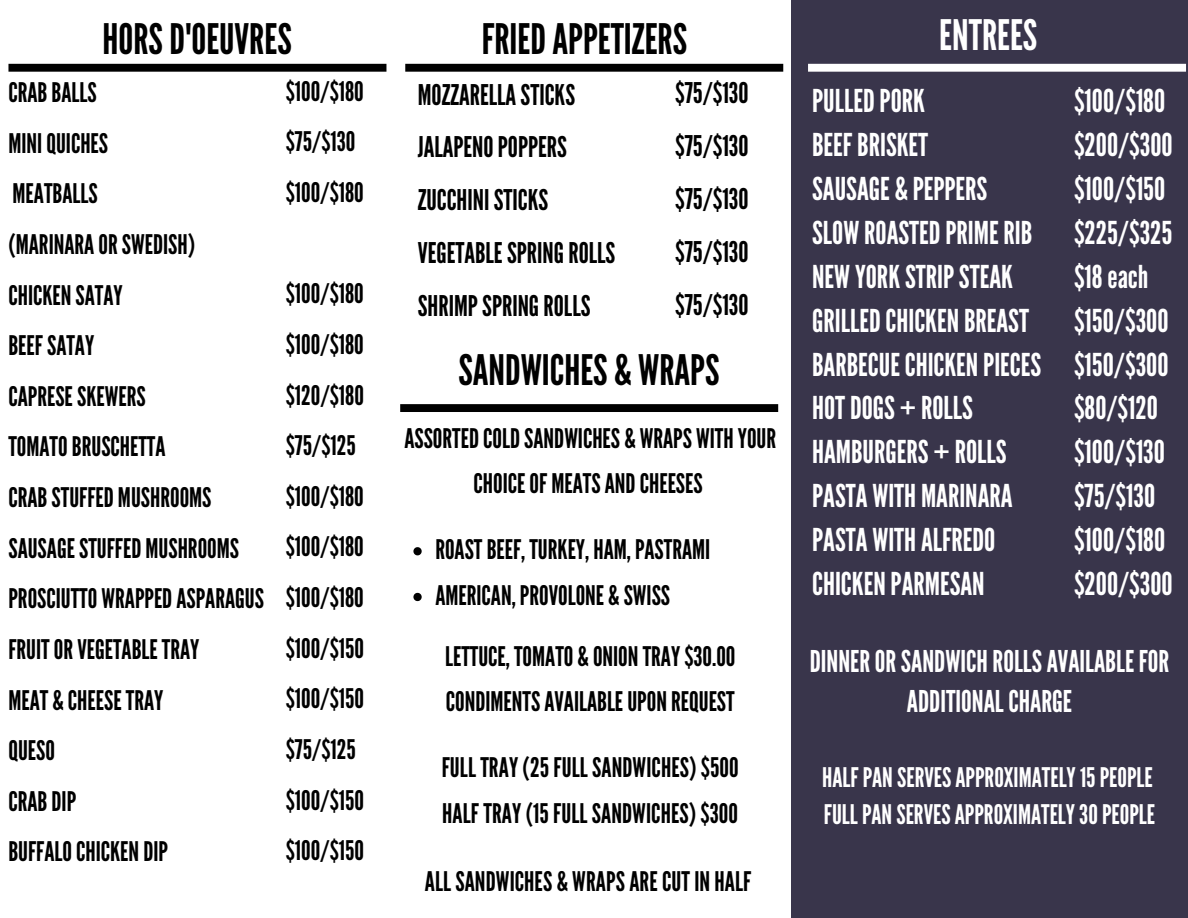
<style>
.page{position:relative;width:1188px;height:918px;background:#fff}
.page>*{position:absolute;margin:0;border:0;box-sizing:border-box;transform-origin:0 0}
.t1{font:42px "League Gothic";color:#000}
.t2{font:42px "League Gothic";color:#fff}
.t3{font:31.5px/43.8px "League Gothic";color:#fff}
.t4{font:30px/40.5px "League Gothic";color:#fff;text-align:center}
.t5{font:28.5px/52.8px "League Gothic";color:#000}
.t6{font:27px/50.7px "League Gothic";color:#000}
.t7{font:27px/37.2px "League Gothic";color:#fff}
</style>
<div class="page">
<div style="left:792px;top:0;width:396px;height:918px;background:#39354b"></div>
<svg style="left:8px;top:64px;width:378px;height:8px;background:#0a0a0a"></svg>
<svg style="left:400px;top:404px;width:378px;height:8px;background:#040404"></svg>
<svg style="left:405px;top:64px;width:378px;height:8px;background:#0a0a0a"></svg>
<svg style="left:808px;top:64px;width:378px;height:8px;background:#f7f6f7"></svg>
<svg style="left:413px;top:547px;width:9px;height:8px"></svg>
<svg style="left:413px;top:593px;width:9px;height:8px"></svg>
<h1 class="t1" style="left:103px;top:15px;width:191px">HORSD'OEUVRES</h1>
<p class="t1" style="left:482px;top:15px;width:207px">FRIEDAPPETIZERS</p>
<p class="t6" style="left:8px;top:68px;width:257px">CRABBALLS<br>MINIQUICHES<br>MEATBALLS (MARINARAORSWEDISH)<br>CHICKENSATAY<br>BEEFSATAY<br>CAPRESESKEWERS<br>TOMATOBRUSCHETTA<br>CRABSTUFFED MUSHROOMS<br>SAUSAGESTUFFED MUSHROOMS<br>PROSCIUTTO WRAPPEDASPARAGUS<br>FRUITORVEGETABLETRAY<br>MEAT &amp; CHEESETRAY<br>QUESO<br>CRABDIP<br>BUFFALOCHICKENDIP</p>
<p class="t6" style="left:286px;top:66px;width:80px">$100/$180 $75/$130 $100/$180</p>
<p class="t6" style="left:286px;top:269px;width:80px">$100/$180 $100/$180</p>
<p class="t6" style="left:286px;top:370px;width:80px">$120/$180</p>
<p class="t6" style="left:286px;top:421px;width:80px">$75/$125 $100/$180 $100/$180 $100/$180 $100/$150 $100/$150</p>
<p class="t6" style="left:286px;top:725px;width:71px">$75/$125</p>
<h1 class="t6" style="left:286px;top:775px;width:80px">$100/$150</h1>
<p class="t6" style="left:286px;top:826px;width:80px">$100/$150</p>
<h1 class="t5" style="left:418px;top:69px;width:199px">MOZZARELLASTICKS<br>JALAPENOPOPPERS<br>ZUCCHINISTICKS<br>VEGETABLESPRINGROLLS<br>SHRIMPSPRINGROLLS</h1>
<p class="t5" style="left:675px;top:67px;width:75px;text-align:justify">$75/$130 $75/$130 $75/$130 $75/$130 $75/$130</p>
<h4 class="t1" style="left:458px;top:345px;width:262px">SANDWICHES &amp; WRAPS</h4>
<h4 class="t6" style="left:404px;top:416px;width:373px;line-height:45.8px;text-align:center">ASSORTEDCOLDSANDWICHES &amp; WRAPS WITHYOUR<br>CHOICEOF MEATSANDCHEESES</h4>
<p class="t6" style="left:435px;top:525px;width:277px">ROASTBEEF,TURKEY,HAM,PASTRAMI</p>
<p class="t6" style="left:435px;top:570px;width:236px">AMERICAN,PROVOLONE &amp; SWISS</p>
<h4 class="t6" style="left:445px;top:634px;width:292px;line-height:45.8px">LETTUCE,TOMATO &amp; ONIONTRAY$30.00<br>CONDIMENTSAVAILABLEUPONREQUEST</h4>
<h4 class="t6" style="left:442px;top:745px;width:299px;line-height:45.8px">FULL TRAY (25 FULL SANDWICHES) $500<br>HALF TRAY (15 FULL SANDWICHES) $300</h4>
<h4 class="t6" style="left:425px;top:857px;width:328px">ALL SANDWICHES &amp; WRAPS ARE CUT IN HALF</h4>
<p class="t2" style="left:939px;top:11px;width:100px">ENTREES</p>
<p class="t3" style="left:812px;top:80px;width:231px">PULLEDPORK<br>BEEFBRISKET<br>SAUSAGE &amp; PEPPERS<br>SLOW ROASTEDPRIMERIB<br>NEW YORKSTRIPSTEAK<br>GRILLEDCHICKENBREAST<br>BARBECUECHICKENPIECES<br>HOTDOGS + ROLLS<br>HAMBURGERS + ROLLS<br>PASTA WITH MARINARA<br>PASTA WITHALFREDO<br>CHICKENPARMESAN</p>
<h1 class="t3" style="left:1074px;top:80px;width:100px">$100/$180 $200/$300 $100/$150 $225/$325 $18each $150/$300 $150/$300 $80/$120 $100/$130 $75/$130 $100/$180 $200/$300</h1>
<h2 class="t4" style="left:810px;top:642px;width:361px">DINNERORSANDWICHROLLSAVAILABLE FOR<br>ADDITIONALCHARGE</h2>
<h3 class="t7" style="left:822px;top:759px;width:334px">HALFPANSERVESAPPROXIMATELY15PEOPLE<br>FULLPANSERVESAPPROXIMATELY30PEOPLE</h3>
</div>
